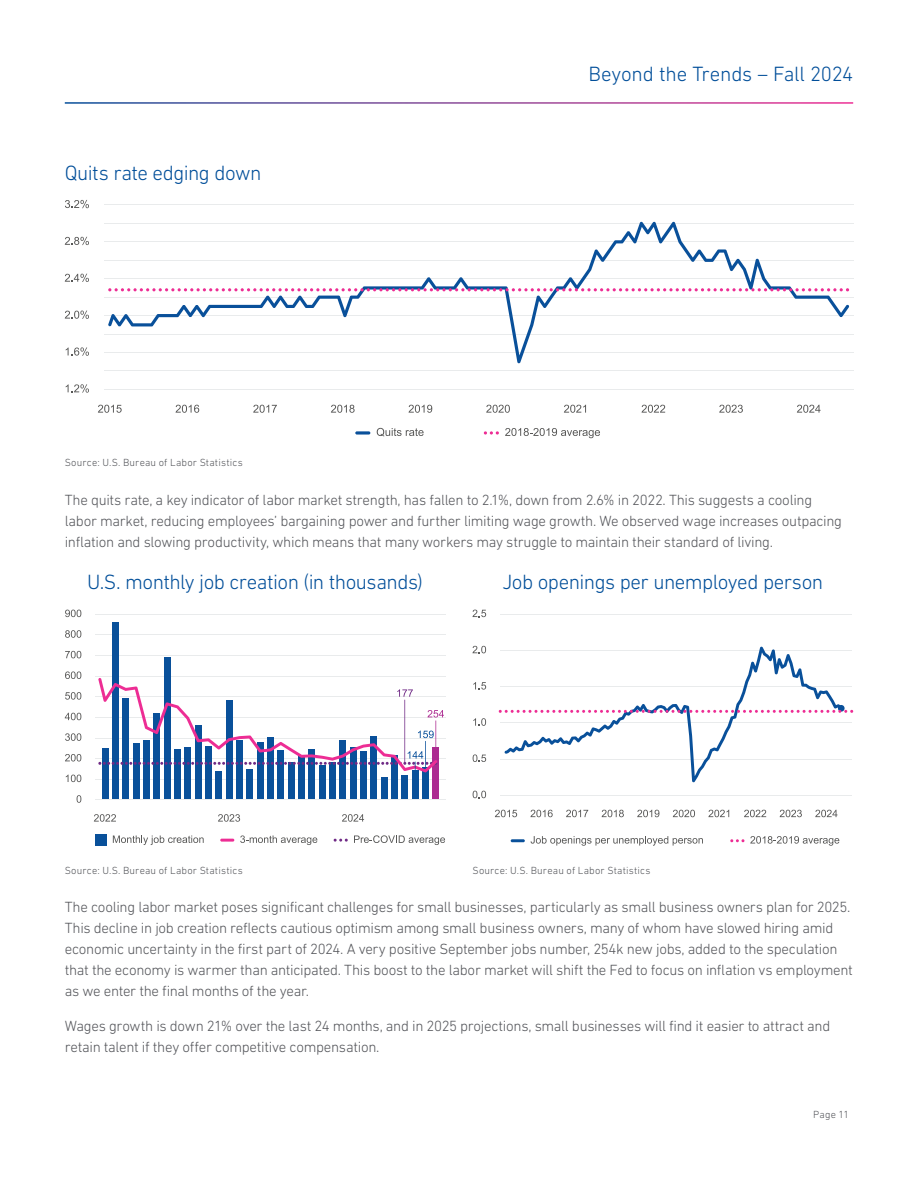
<style>
.page{position:relative;width:918px;height:1188px;background:#fff}
.page>*{position:absolute;margin:0;border:0;box-sizing:border-box;transform-origin:0 0}
.Body_text_10_14{font:300 21px "DIN Next W1 G";letter-spacing:-.025em;color:#014e99}
.Body_text_10_14-2{font:300 15px/21px "DIN Next W1 G";letter-spacing:-.02em;color:#54555a}
.Footer_Source_text_7_9{font:300 10.5px "DIN Next W1 G";letter-spacing:.015em;color:#54555a}
</style>
<div class="page">
<svg style="left:473px;top:791px;width:13px;height:7px"></svg>
<svg style="left:473px;top:754px;width:13px;height:8px"></svg>
<svg style="left:473px;top:718px;width:13px;height:8px"></svg>
<svg style="left:473px;top:682px;width:13px;height:8px"></svg>
<svg style="left:472px;top:646px;width:14px;height:7px"></svg>
<svg style="left:472px;top:610px;width:14px;height:7px"></svg>
<svg style="left:708px;top:810px;width:21px;height:7px"></svg>
<svg style="left:673px;top:810px;width:22px;height:7px"></svg>
<svg style="left:637px;top:810px;width:22px;height:7px"></svg>
<svg style="left:602px;top:810px;width:22px;height:7px"></svg>
<svg style="left:566px;top:810px;width:22px;height:7px"></svg>
<svg style="left:530px;top:810px;width:23px;height:7px"></svg>
<svg style="left:495px;top:810px;width:22px;height:7px"></svg>
<svg style="left:744px;top:810px;width:22px;height:7px"></svg>
<svg style="left:780px;top:810px;width:22px;height:7px"></svg>
<svg style="left:815px;top:810px;width:22px;height:7px"></svg>
<hr style="left:500px;top:759px;width:352px;height:1px;background:#e9ebec">
<hr style="left:500px;top:723px;width:352px;height:1px;background:#e9ebec">
<hr style="left:500px;top:686px;width:352px;height:1px;background:#e9ebec">
<hr style="left:500px;top:650px;width:352px;height:1px;background:#e9ebec">
<hr style="left:500px;top:614px;width:352px;height:1px;background:#e9ebec">
<hr style="left:500px;top:795px;width:352px;height:1px;background:#e9ebec">
<svg style="left:504px;top:647px;width:339px;height:135px"></svg>
<svg style="left:499px;top:705px;width:354px;height:8px"></svg>
<svg style="left:66px;top:384px;width:23px;height:9px"></svg>
<svg style="left:66px;top:347px;width:23px;height:9px"></svg>
<svg style="left:65px;top:311px;width:24px;height:8px"></svg>
<svg style="left:65px;top:274px;width:24px;height:8px"></svg>
<svg style="left:65px;top:237px;width:24px;height:8px"></svg>
<svg style="left:65px;top:200px;width:24px;height:8px"></svg>
<svg style="left:505px;top:428px;width:95px;height:10px"></svg>
<svg style="left:484px;top:431px;width:15px;height:4px"></svg>
<svg style="left:377px;top:428px;width:47px;height:9px"></svg>
<svg style="left:355px;top:431px;width:15px;height:4px"></svg>
<svg style="left:98px;top:405px;width:24px;height:8px"></svg>
<svg style="left:176px;top:405px;width:23px;height:8px"></svg>
<svg style="left:253px;top:405px;width:24px;height:8px"></svg>
<svg style="left:331px;top:405px;width:24px;height:8px"></svg>
<svg style="left:409px;top:405px;width:23px;height:8px"></svg>
<svg style="left:486px;top:405px;width:24px;height:8px"></svg>
<svg style="left:564px;top:405px;width:22px;height:8px"></svg>
<svg style="left:642px;top:405px;width:23px;height:8px"></svg>
<svg style="left:719px;top:405px;width:24px;height:8px"></svg>
<svg style="left:797px;top:405px;width:24px;height:8px"></svg>
<hr style="left:104px;top:371px;width:749px;height:1px;background:#e9ebec">
<hr style="left:104px;top:352px;width:749px;height:1px;background:#e9ebec">
<hr style="left:104px;top:334px;width:749px;height:1px;background:#e9ebec">
<hr style="left:104px;top:315px;width:749px;height:1px;background:#e9ebec">
<hr style="left:104px;top:297px;width:749px;height:1px;background:#e9ebec">
<hr style="left:104px;top:278px;width:749px;height:1px;background:#e9ebec">
<hr style="left:104px;top:260px;width:749px;height:1px;background:#e9ebec">
<hr style="left:104px;top:242px;width:749px;height:1px;background:#e9ebec">
<hr style="left:104px;top:223px;width:749px;height:1px;background:#e9ebec">
<hr style="left:104px;top:205px;width:749px;height:1px;background:#e9ebec">
<hr style="left:104px;top:389px;width:749px;height:1px;background:#e9ebec">
<svg style="left:108px;top:222px;width:741px;height:141px"></svg>
<svg style="left:108px;top:288px;width:741px;height:3px"></svg>
<svg style="left:77px;top:795px;width:4px;height:8px"></svg>
<svg style="left:65px;top:754px;width:16px;height:8px"></svg>
<svg style="left:66px;top:775px;width:15px;height:7px"></svg>
<svg style="left:65px;top:713px;width:16px;height:7px"></svg>
<svg style="left:65px;top:733px;width:16px;height:8px"></svg>
<svg style="left:65px;top:671px;width:16px;height:8px"></svg>
<svg style="left:65px;top:692px;width:16px;height:8px"></svg>
<svg style="left:65px;top:630px;width:16px;height:8px"></svg>
<svg style="left:65px;top:651px;width:16px;height:7px"></svg>
<svg style="left:65px;top:610px;width:16px;height:7px"></svg>
<svg style="left:94px;top:814px;width:22px;height:8px"></svg>
<svg style="left:218px;top:814px;width:22px;height:8px"></svg>
<svg style="left:342px;top:814px;width:22px;height:8px"></svg>
<svg style="left:354px;top:835px;width:91px;height:10px"></svg>
<svg style="left:334px;top:839px;width:14px;height:3px"></svg>
<svg style="left:240px;top:835px;width:77px;height:10px"></svg>
<hr style="left:220px;top:839px;width:14px;height:3px;background:#ed2d94">
<svg style="left:113px;top:836px;width:91px;height:9px"></svg>
<div style="left:95px;top:835px;width:12px;height:11px;background:#09509a"></div>
<hr style="left:95px;top:779px;width:351px;height:1px;background:#e9ebec">
<hr style="left:95px;top:758px;width:351px;height:1px;background:#e9ebec">
<hr style="left:95px;top:738px;width:351px;height:1px;background:#e9ebec">
<hr style="left:95px;top:717px;width:351px;height:1px;background:#e9ebec">
<hr style="left:95px;top:696px;width:351px;height:1px;background:#e9ebec">
<hr style="left:95px;top:676px;width:351px;height:1px;background:#e9ebec">
<hr style="left:95px;top:655px;width:351px;height:1px;background:#e9ebec">
<hr style="left:95px;top:634px;width:351px;height:1px;background:#e9ebec">
<hr style="left:95px;top:614px;width:351px;height:1px;background:#e9ebec">
<div style="left:153px;top:713px;width:7px;height:87px;background:#09509a"></div>
<div style="left:164px;top:658px;width:7px;height:142px;background:#09509a"></div>
<div style="left:174px;top:750px;width:7px;height:50px;background:#09509a"></div>
<div style="left:184px;top:747px;width:7px;height:53px;background:#09509a"></div>
<div style="left:205px;top:747px;width:7px;height:53px;background:#09509a"></div>
<div style="left:215px;top:772px;width:7px;height:28px;background:#09509a"></div>
<div style="left:226px;top:701px;width:7px;height:99px;background:#09509a"></div>
<div style="left:267px;top:737px;width:7px;height:63px;background:#09509a"></div>
<div style="left:277px;top:750px;width:7px;height:50px;background:#09509a"></div>
<div style="left:288px;top:762px;width:7px;height:38px;background:#09509a"></div>
<div style="left:308px;top:749px;width:7px;height:51px;background:#09509a"></div>
<div style="left:319px;top:766px;width:7px;height:34px;background:#09509a"></div>
<div style="left:329px;top:762px;width:7px;height:38px;background:#09509a"></div>
<div style="left:339px;top:740px;width:7px;height:60px;background:#09509a"></div>
<div style="left:350px;top:747px;width:7px;height:53px;background:#09509a"></div>
<div style="left:360px;top:751px;width:7px;height:49px;background:#09509a"></div>
<div style="left:370px;top:736px;width:7px;height:64px;background:#09509a"></div>
<div style="left:381px;top:778px;width:7px;height:22px;background:#09509a"></div>
<div style="left:391px;top:755px;width:7px;height:45px;background:#09509a"></div>
<div style="left:401px;top:776px;width:7px;height:24px;background:#09509a"></div>
<div style="left:412px;top:770px;width:7px;height:30px;background:#09509a"></div>
<div style="left:422px;top:767px;width:7px;height:33px;background:#09509a"></div>
<div style="left:432px;top:747px;width:7px;height:53px;background:#ac2b91"></div>
<div style="left:102px;top:748px;width:6px;height:52px;background:#09509a"></div>
<div style="left:112px;top:622px;width:7px;height:178px;background:#09509a"></div>
<div style="left:122px;top:698px;width:7px;height:102px;background:#09509a"></div>
<div style="left:133px;top:744px;width:6px;height:56px;background:#09509a"></div>
<div style="left:143px;top:741px;width:7px;height:59px;background:#09509a"></div>
<div style="left:195px;top:725px;width:7px;height:75px;background:#09509a"></div>
<div style="left:236px;top:741px;width:7px;height:59px;background:#09509a"></div>
<div style="left:246px;top:770px;width:7px;height:30px;background:#09509a"></div>
<div style="left:257px;top:743px;width:7px;height:57px;background:#09509a"></div>
<div style="left:298px;top:757px;width:7px;height:43px;background:#09509a"></div>
<hr style="left:95px;top:800px;width:351px;height:1px;background:#e9ebec">
<svg style="left:98px;top:678px;width:346px;height:94px"></svg>
<svg style="left:750px;top:836px;width:89px;height:10px"></svg>
<svg style="left:730px;top:839px;width:14px;height:3px"></svg>
<svg style="left:531px;top:836px;width:172px;height:10px"></svg>
<hr style="left:511px;top:839px;width:14px;height:3px;background:#09509a">
<p class="Body_text_10_14" style="left:65px;top:160px;width:198px">Quits rate edging down</p>
<p class="Footer_Source_text_7_9" style="left:65px;top:457px;width:179px">Source: U.S. Bureau of Labor Statistics</p>
<h1 class="Body_text_10_14" style="left:589px;top:61px;width:266px">Beyond the Trends – Fall 2024</h1>
<p class="Body_text_10_14-2" style="left:65px;top:489px;width:779px">The quits rate, a key indicator of labor market strength, has fallen to 2.1%, down from 2.6% in 2022. This suggests a cooling labor market, reducing employees’ bargaining power and further limiting wage growth. We observed wage increases outpacing inflation and slowing productivity, which means that many workers may struggle to maintain their standard of living.</p>
<p class="Body_text_10_14" style="left:87px;top:570px;width:337px">U.S. monthly job creation (in thousands)</p>
<p class="Body_text_10_14" style="left:502px;top:570px;width:322px">Job openings per unemployed person</p>
<p class="Footer_Source_text_7_9" style="left:65px;top:864px;width:179px">Source: U.S. Bureau of Labor Statistics</p>
<p class="Footer_Source_text_7_9" style="left:472px;top:864px;width:179px">Source: U.S. Bureau of Labor Statistics</p>
<p class="Body_text_10_14-2" style="left:65px;top:896px;width:790px">The cooling labor market poses significant challenges for small businesses, particularly as small business owners plan for 2025.<br>This decline in job creation reflects cautious optimism among small business owners, many of whom have slowed hiring amid economic uncertainty in the first part of 2024. A very positive September jobs number, 254k new jobs, added to the speculation that the economy is warmer than anticipated. This boost to the labor market will shift the Fed to focus on inflation vs employment as we enter the final months of the year.</p>
<p class="Body_text_10_14-2" style="left:65px;top:1015px;width:767px">Wages growth is down 21% over the last 24 months, and in 2025 projections, small businesses will find it easier to attract and retain talent if they offer competitive compensation.</p>
<p class="Footer_Source_text_7_9" style="left:813px;top:1108px;width:37px">Page 11</p>
</div>
